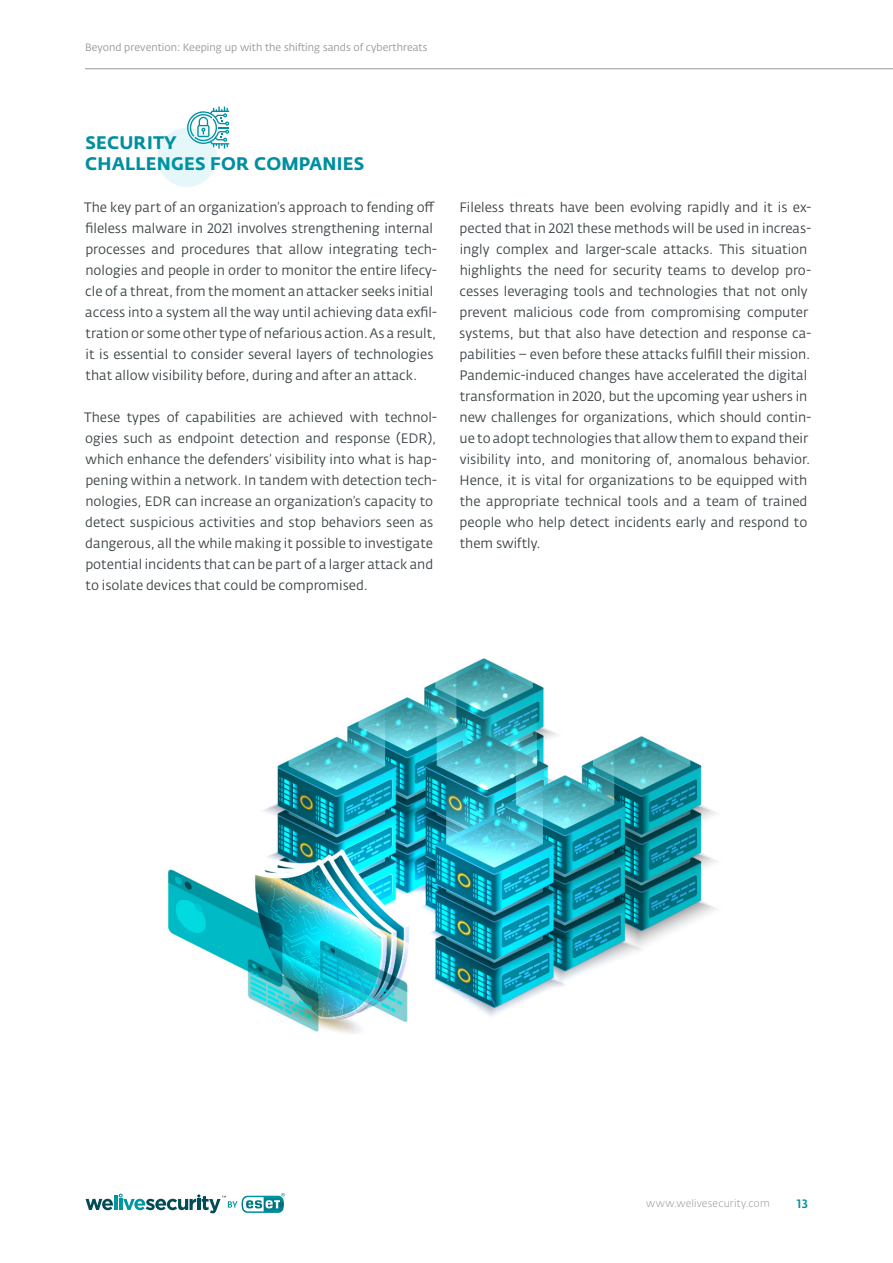
<style>
.page{position:relative;width:893px;height:1263px;background:#fff}
.page>*{position:absolute;margin:0;border:0;box-sizing:border-box;transform-origin:0 0}
.t1{font:700 18px/21px "Fedra Sans Alt Pro";letter-spacing:.01em;color:#008fa0}
.t2{font:13.5px/21px "Fedra Sans Alt Pro";color:#3d4548}
.t3{font:500 12px "Fedra Sans Alt Pro";color:#008fa0}
.t4{font:10.5px "Fedra Sans Alt Pro Book LF";color:#94999c}
.t5{font:10.5px "Fedra Sans Alt Pro Light LF";letter-spacing:.02em;color:#94999c}
</style>
<div class="page">
<img style="left:85px;top:658px;width:632px;height:556px">
<hr style="left:85px;top:68px;width:808px;height:1px;background:#94999c">
<svg style="left:86px;top:1199px;width:27px;height:11px"></svg>
<hr style="left:114px;top:1195px;width:3px;height:15px;background:#0096a1">
<svg style="left:119px;top:1193px;width:166px;height:20px"></svg>
<svg style="left:187px;top:107px;width:42px;height:42px"></svg>
<svg style="left:157px;top:128px;width:60px;height:59px;background:#ddf3f5"></svg>
<p class="t4" style="left:85px;top:40px;width:344px">Beyond prevention: Keeping up with the shifting sands of cyberthreats</p>
<h1 class="t1" style="left:85px;top:132px;width:280px">SECURITY<br>CHALLENGES FOR COMPANIES</h1>
<p class="t2" style="left:84px;top:196px;width:354px">The key part of an organization’s approach to fending off fileless malware in 2021 involves strengthening internal processes and procedures that allow integrating tech&shy;nologies and people in order to monitor the entire lifecy&shy;cle of a threat, from the moment an attacker seeks initial access into a system all the way until achieving data exfil&shy;tration or some other type of nefarious action. As a result, it is essential to consider several layers of technologies that allow visibility before, during and after an attack.</p>
<p class="t2" style="left:84px;top:406px;width:354px">These types of capabilities are achieved with technol&shy;ogies such as endpoint detection and response (EDR), which enhance the defenders’ visibility into what is hap&shy;pening within a network. In tandem with detection tech&shy;nologies, EDR can increase an organization’s capacity to detect suspicious activities and stop behaviors seen as dangerous, all the while making it possible to investigate potential incidents that can be part of a larger attack and to isolate devices that could be compromised.</p>
<p class="t2" style="left:459px;top:196px;width:353px">Fileless threats have been evolving rapidly and it is ex&shy;pected that in 2021 these methods will be used in increas&shy;ingly complex and larger-scale attacks. This situation highlights the need for security teams to develop pro&shy;cesses leveraging tools and technologies that not only prevent malicious code from compromising computer systems, but that also have detection and response ca&shy;pabilities – even before these attacks fulfill their mission.<br>Pandemic-induced changes have accelerated the digital transformation in 2020, but the upcoming year ushers in new challenges for organizations, which should contin&shy;ue to adopt technologies that allow them to expand their visibility into, and monitoring of, anomalous behavior.<br>Hence, it is vital for organizations to be equipped with the appropriate technical tools and a team of trained people who help detect incidents early and respond to them swiftly.</p>
<p class="t5" style="left:646px;top:1197px;width:125px">www.welivesecurity.com</p>
<p class="t3" style="left:797px;top:1196px;width:13px">13</p>
</div>
